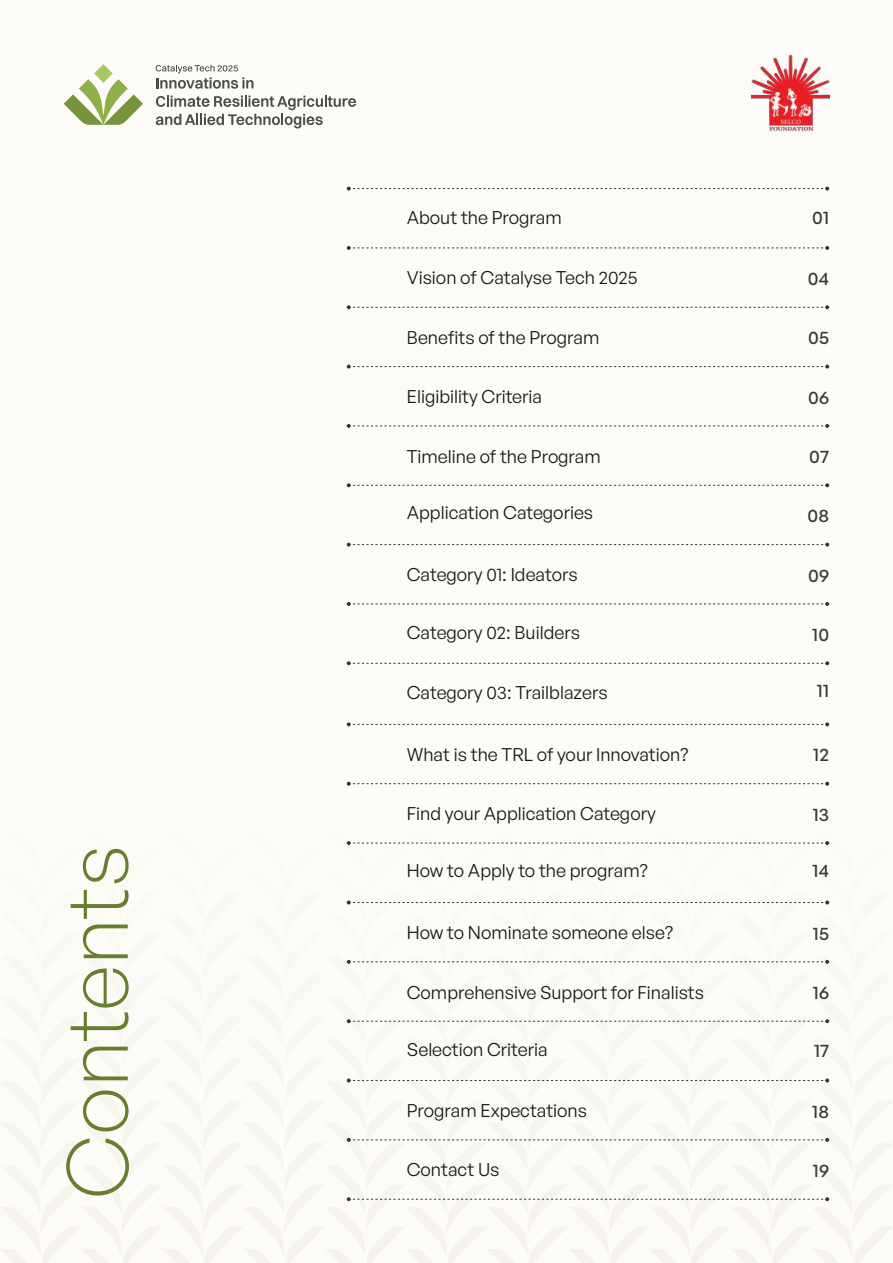
<style>
.page{position:relative;width:893px;height:1263px;background:#fcfbf7}
.page>*{position:absolute;margin:0;border:0;box-sizing:border-box;transform-origin:0 0}
.t1{font:300 84px "General Sans";color:#677f2d}
.t2{font:18px "General Sans";color:#171716}
.t3{font:500 18px "General Sans";letter-spacing:.02em;color:#383838}
</style>
<div class="page">
<img style="left:752px;top:56px;width:78px;height:76px">
<svg style="left:64px;top:64px;width:79px;height:61px"></svg>
<svg style="left:156px;top:96px;width:200px;height:33px"></svg>
<svg style="left:156px;top:65px;width:97px;height:24px"></svg>
<svg style="left:347px;top:305px;width:482px;height:4px"></svg>
<svg style="left:347px;top:365px;width:482px;height:4px"></svg>
<svg style="left:347px;top:424px;width:482px;height:4px"></svg>
<svg style="left:347px;top:483px;width:482px;height:4px"></svg>
<svg style="left:347px;top:543px;width:482px;height:4px"></svg>
<svg style="left:347px;top:602px;width:482px;height:4px"></svg>
<svg style="left:347px;top:661px;width:482px;height:4px"></svg>
<svg style="left:347px;top:722px;width:482px;height:4px"></svg>
<svg style="left:347px;top:782px;width:482px;height:4px"></svg>
<svg style="left:347px;top:841px;width:482px;height:4px"></svg>
<svg style="left:347px;top:900px;width:482px;height:4px"></svg>
<svg style="left:347px;top:960px;width:482px;height:4px"></svg>
<svg style="left:347px;top:1019px;width:482px;height:4px"></svg>
<svg style="left:347px;top:1078px;width:482px;height:4px"></svg>
<svg style="left:347px;top:1138px;width:482px;height:4px"></svg>
<svg style="left:347px;top:1197px;width:482px;height:4px"></svg>
<svg style="left:347px;top:246px;width:482px;height:4px"></svg>
<svg style="left:347px;top:187px;width:482px;height:4px"></svg>
<h1 class="t1" style="left:45px;top:1199px;width:356px;rotate:-90deg">Contents</h1>
<p class="t2" style="left:407px;top:207px;width:157px">About the Program</p>
<p class="t3" style="left:812px;top:206px;width:18px">01</p>
<p class="t2" style="left:407px;top:266px;width:232px">Vision of Catalyse Tech 2025</p>
<p class="t3" style="left:808px;top:267px;width:23px">04</p>
<p class="t2" style="left:407px;top:326px;width:194px">Benefits of the Program</p>
<p class="t3" style="left:808px;top:326px;width:23px">05</p>
<p class="t2" style="left:407px;top:386px;width:137px">Eligibility Criteria</p>
<p class="t3" style="left:808px;top:386px;width:23px">06</p>
<p class="t2" style="left:407px;top:445px;width:196px">Timeline of the Program</p>
<p class="t3" style="left:809px;top:445px;width:21px">07</p>
<p class="t2" style="left:407px;top:502px;width:188px">Application Categories</p>
<p class="t3" style="left:807px;top:504px;width:23px">08</p>
<p class="t2" style="left:407px;top:564px;width:172px">Category 01: Ideators</p>
<p class="t3" style="left:808px;top:564px;width:23px">09</p>
<p class="t2" style="left:407px;top:621px;width:175px">Category 02: Builders</p>
<p class="t3" style="left:812px;top:623px;width:19px">10</p>
<p class="t2" style="left:407px;top:681px;width:202px">Category 03: Trailblazers</p>
<p class="t3" style="left:817px;top:679px;width:14px">11</p>
<p class="t2" style="left:407px;top:743px;width:283px">What is the TRL of your Innovation?</p>
<p class="t3" style="left:813px;top:743px;width:17px">12</p>
<p class="t2" style="left:407px;top:803px;width:251px">Find your Application Category</p>
<p class="t3" style="left:813px;top:803px;width:18px">13</p>
<p class="t2" style="left:407px;top:859px;width:242px">How to Apply to the program?</p>
<p class="t3" style="left:813px;top:859px;width:18px">14</p>
<p class="t2" style="left:407px;top:921px;width:268px">How to Nominate someone else?</p>
<p class="t3" style="left:813px;top:922px;width:18px">15</p>
<p class="t2" style="left:407px;top:981px;width:299px">Comprehensive Support for Finalists</p>
<p class="t3" style="left:813px;top:981px;width:18px">16</p>
<p class="t2" style="left:407px;top:1039px;width:142px">Selection Criteria</p>
<p class="t3" style="left:814px;top:1039px;width:17px">17</p>
<p class="t2" style="left:407px;top:1099px;width:182px">Program Expectations</p>
<p class="t3" style="left:812px;top:1100px;width:18px">18</p>
<p class="t2" style="left:407px;top:1158px;width:94px">Contact Us</p>
<p class="t3" style="left:813px;top:1159px;width:18px">19</p>
</div>
